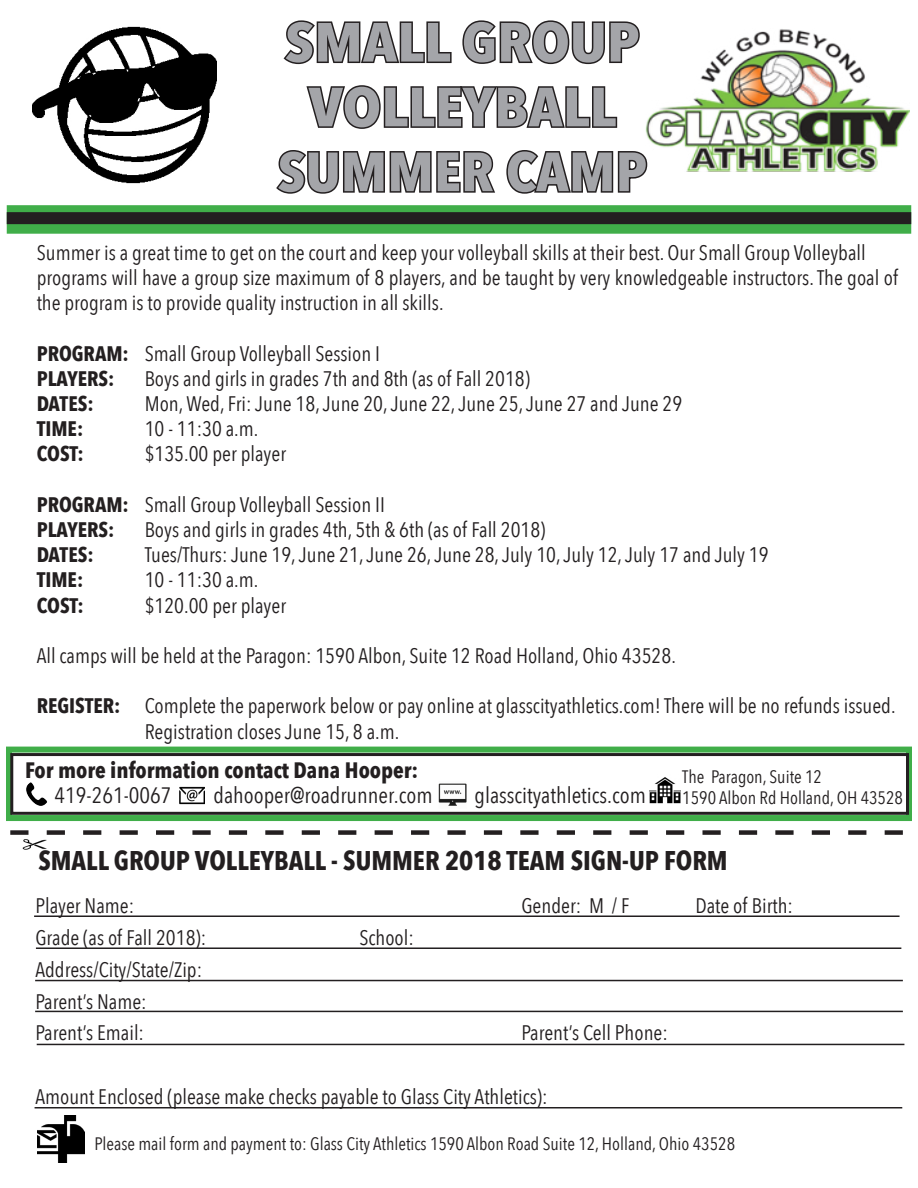
<style>
.page{position:relative;width:918px;height:1188px;background:#fff}
.page>*{position:absolute;margin:0;border:0;box-sizing:border-box;transform-origin:0 0}
.t1{font:700 54.6px "Avenir Next Condensed";color:#a4a5a9;scale:1.16 1}
.t2{font:700 54.6px "Avenir Next Condensed";color:#a4a5a9;scale:1.11 1}
.t3{font:700 27px "Avenir Next Condensed";color:#231f20}
.t4{font:22.2px "Avenir Next Condensed";color:#231f20}
.t5{font:700 22.2px "Avenir Next Condensed";color:#231f20}
.t6{font:21px/25.2px "Avenir Next Condensed";color:#231f20}
.t7{font:700 21px "Avenir Next Condensed";color:#231f20}
.t8{font:18px "Avenir Next Condensed";color:#231f20}
.s1{font-weight:700}
</style>
<div class="page">
<svg style="left:10px;top:830px;width:893px;height:5px"></svg>
<img style="left:15px;top:833px;width:41px;height:17px">
<hr style="left:36px;top:947px;width:865px;height:2px;background:#231f20">
<hr style="left:35px;top:980px;width:868px;height:1px;background:#231f20">
<img style="left:37px;top:1115px;width:48px;height:48px">
<div style="left:6px;top:747px;width:906px;height:74px;border:6px solid #40ae49"></div>
<img style="left:26px;top:783px;width:21px;height:22px">
<img style="left:438px;top:783px;width:28px;height:23px">
<img style="left:179px;top:786px;width:26px;height:19px">
<div style="left:10px;top:753px;width:899px;height:62px;border:3px solid #231f20"></div>
<img style="left:650px;top:777px;width:31px;height:27px">
<hr style="left:35px;top:1011px;width:868px;height:1px;background:#231f20">
<hr style="left:37px;top:1044px;width:867px;height:1px;background:#231f20">
<hr style="left:34px;top:915px;width:866px;height:2px;background:#231f20">
<svg style="left:283px;top:20px;width:169px;height:45px"></svg>
<svg style="left:462px;top:20px;width:178px;height:45px"></svg>
<svg style="left:306px;top:85px;width:312px;height:44px"></svg>
<svg style="left:276px;top:150px;width:219px;height:44px"></svg>
<svg style="left:506px;top:150px;width:140px;height:44px"></svg>
<hr style="left:35px;top:1107px;width:867px;height:1px;background:#231f20">
<img style="left:646px;top:29px;width:264px;height:143px">
<div style="left:7px;top:205px;width:904px;height:29px;background:#40ae49"></div>
<div style="left:7px;top:212px;width:904px;height:12px;background:#231f20"></div>
<img style="left:32px;top:26px;width:185px;height:158px">
<p class="t1" style="left:285px;top:9px;width:307px">SMALL GROUP</p>
<p class="t1" style="left:309px;top:74px;width:267px">VOLLEYBALL</p>
<p class="t2" style="left:278px;top:139px;width:334px">SUMMER CAMP</p>
<p class="t6" style="left:37px;top:239px;width:831px">Summer is a great time to get on the court and keep your volleyball skills at their best. Our Small Group Volleyball</p>
<p class="t6" style="left:37px;top:264px;width:863px">programs will have a group size maximum of 8 players, and be taught by very knowledgeable instructors. The goal of the program is to provide quality instruction in all skills.</p>
<p class="t6" style="left:37px;top:340px;width:345px"><span class="s1">PROGRAM:</span> Small Group Volleyball Session I</p>
<p class="t7" style="left:37px;top:365px;width:79px">PLAYERS:</p>
<p class="t6" style="left:145px;top:365px;width:387px">Boys and girls in grades 7th and 8th (as of Fall 2018)</p>
<p class="t7" style="left:37px;top:391px;width:59px">DATES:</p>
<p class="t6" style="left:145px;top:390px;width:539px">Mon, Wed, Fri: June 18, June 20, June 22, June 25, June 27 and June 29</p>
<p class="t7" style="left:37px;top:416px;width:48px">TIME:</p>
<p class="t6" style="left:145px;top:415px;width:115px">10 - 11:30 a.m.</p>
<p class="t7" style="left:37px;top:441px;width:49px">COST:</p>
<p class="t6" style="left:145px;top:440px;width:143px">$135.00 per player</p>
<p class="t6" style="left:37px;top:491px;width:350px"><span class="s1">PROGRAM:</span> Small Group Volleyball Session II</p>
<p class="t7" style="left:37px;top:517px;width:79px">PLAYERS:</p>
<p class="t6" style="left:145px;top:516px;width:402px">Boys and girls in grades 4th, 5th &amp; 6th (as of Fall 2018)</p>
<p class="t7" style="left:37px;top:542px;width:59px">DATES:</p>
<p class="t6" style="left:145px;top:541px;width:626px">Tues/Thurs: June 19, June 21, June 26, June 28, July 10, July 12, July 17 and July 19</p>
<p class="t7" style="left:37px;top:567px;width:48px">TIME:</p>
<p class="t6" style="left:145px;top:566px;width:115px">10 - 11:30 a.m.</p>
<p class="t7" style="left:37px;top:592px;width:49px">COST:</p>
<p class="t6" style="left:145px;top:592px;width:143px">$120.00 per player</p>
<p class="t6" style="left:37px;top:642px;width:641px">All camps will be held at the Paragon: 1590 Albon, Suite 12 Road Holland, Ohio 43528.</p>
<p class="t6" style="left:145px;top:692px;width:752px;text-indent:-108px"><span class="s1">REGISTER:</span> Complete the paperwork below or pay online at glasscityathletics.com! There will be no refunds issued.<br>Registration closes June 15, 8 a.m.</p>
<p class="t5" style="left:25px;top:757px;width:395px">For more information contact Dana Hooper:</p>
<p class="t4" style="left:55px;top:777px;width:118px">419-261-0067</p>
<p class="t4" style="left:213px;top:777px;width:221px">dahooper@roadrunner.com</p>
<p class="t4" style="left:475px;top:777px;width:173px">glasscityathletics.com</p>
<p class="t8" style="left:682px;top:761px;width:141px">The Paragon, Suite 12</p>
<p class="t8" style="left:682px;top:783px;width:222px">1590 Albon Rd Holland, OH 43528</p>
<p class="t3" style="left:38px;top:844px;width:691px">SMALL GROUP VOLLEYBALL - SUMMER 2018 TEAM SIGN-UP FORM</p>
<p class="t6" style="left:35px;top:892px;width:100px">Player Name:</p>
<p class="t6" style="left:521px;top:892px;width:109px">Gender: M / F</p>
<p class="t6" style="left:695px;top:892px;width:99px">Date of Birth:</p>
<p class="t6" style="left:35px;top:924px;width:172px">Grade (as of Fall 2018):</p>
<p class="t6" style="left:359px;top:924px;width:56px">School:</p>
<p class="t6" style="left:35px;top:956px;width:168px">Address/City/State/Zip:</p>
<p class="t6" style="left:35px;top:988px;width:113px">Parent’s Name:</p>
<p class="t6" style="left:35px;top:1020px;width:110px">Parent’s Email:</p>
<p class="t6" style="left:521px;top:1020px;width:148px">Parent’s Cell Phone:</p>
<p class="t6" style="left:35px;top:1083px;width:514px">Amount Enclosed (please make checks payable to Glass City Athletics):</p>
<p class="t8" style="left:94px;top:1128px;width:642px">Please mail form and payment to: Glass City Athletics 1590 Albon Road Suite 12, Holland, Ohio 43528</p>
</div>
